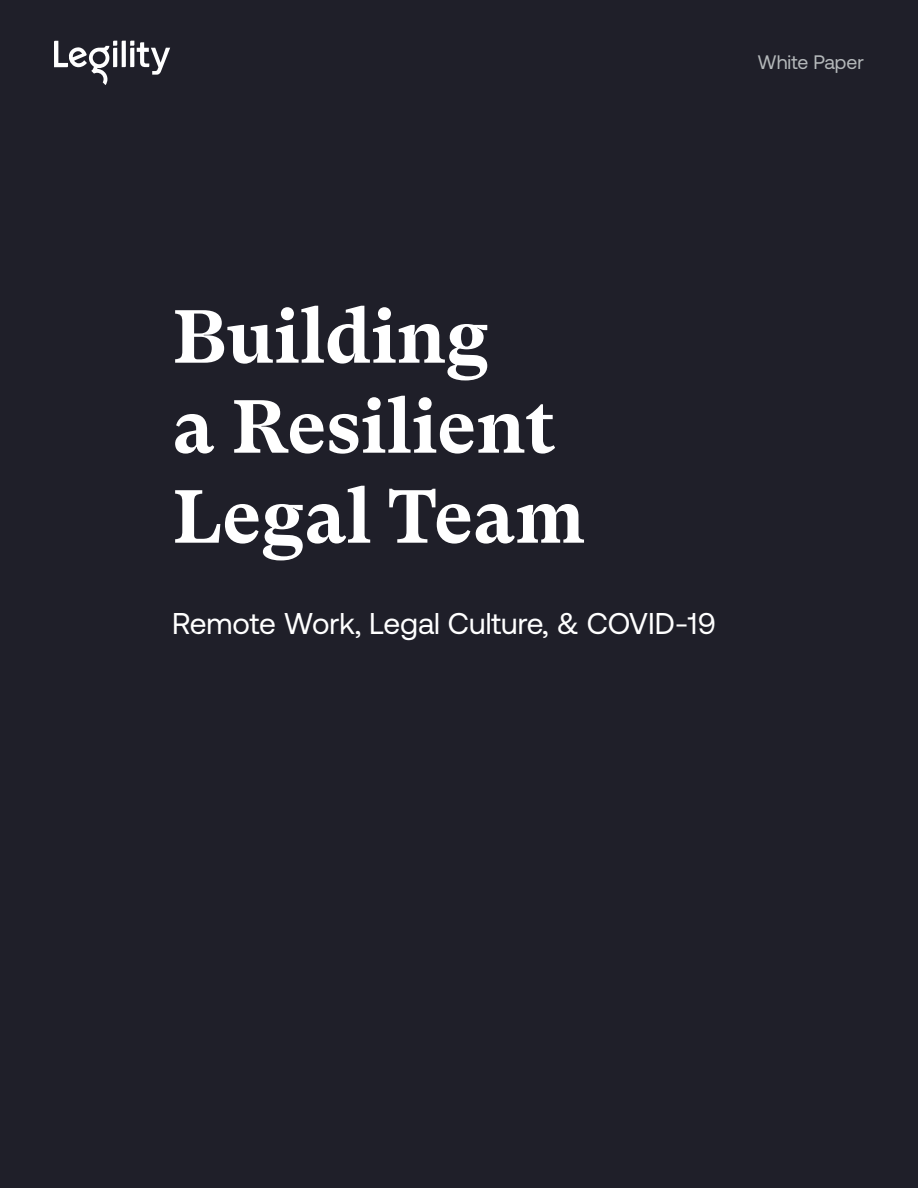
<style>
.page{position:relative;width:918px;height:1188px;background:#1f1f29}
.page>*{position:absolute;margin:0;border:0;box-sizing:border-box;transform-origin:0 0}
.t1{font:700 75px/90px "GT Super Text";color:#fff}
.t2{font:30px "Aeonik";color:#fff}
.t3{font:19.5px "Aeonik";color:#b4b8ba}
</style>
<div class="page">
<svg style="left:54px;top:41px;width:116px;height:44px"></svg>
<p class="t3" style="left:757px;top:51px;width:108px">White Paper</p>
<h1 class="t1" style="left:172px;top:292px;width:415px">Building<br>a Resilient<br>Legal Team</h1>
<p class="t2" style="left:172px;top:607px;width:545px">Remote Work, Legal Culture, &amp; COVID-19</p>
</div>
